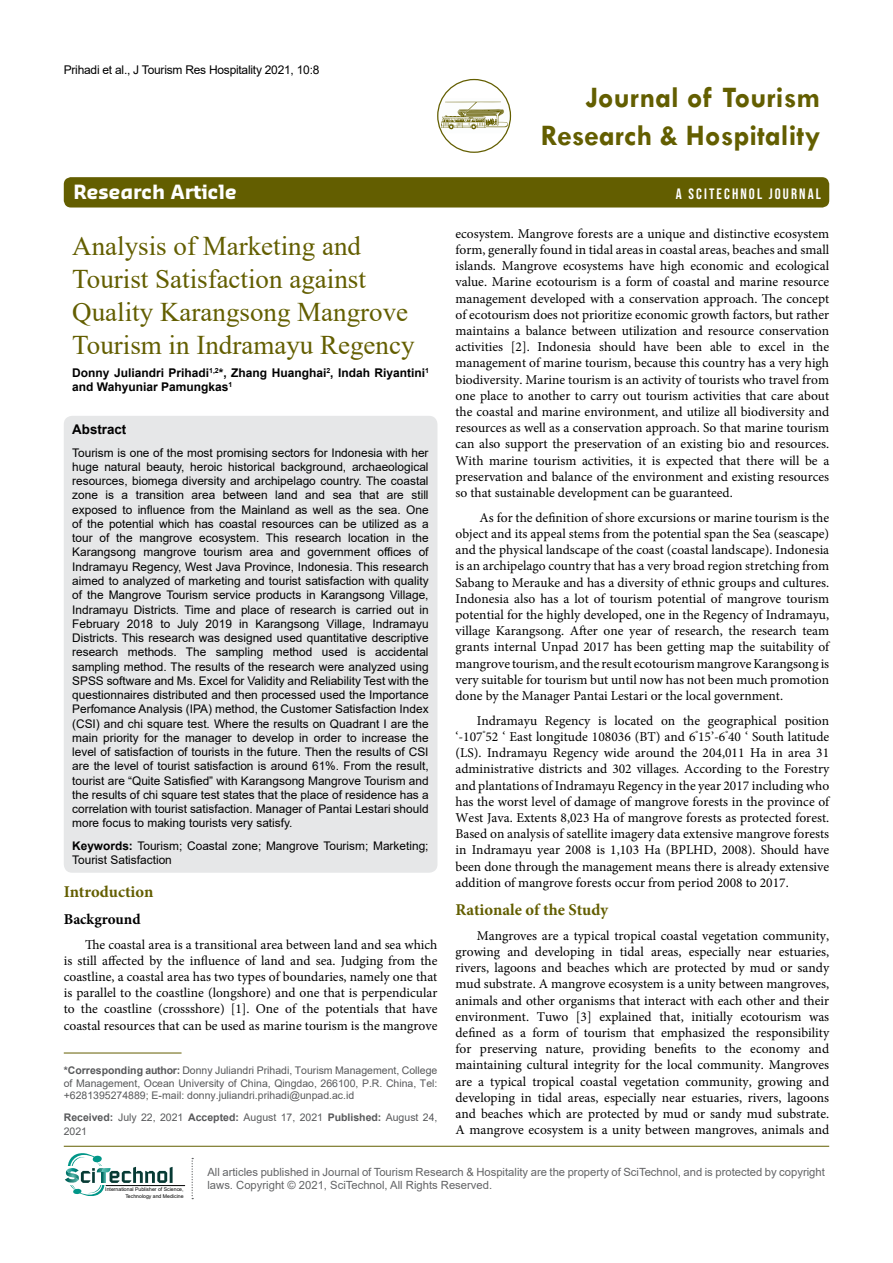
<style>
.page{position:relative;width:893px;height:1263px;background:#fff}
.page>*{position:absolute;margin:0;border:0;box-sizing:border-box;transform-origin:0 0}
.t1{font:700 30px/37.5px "Tw Cen";color:#635e00;text-align:right}
.t2{font:27px/33px "Times New Roman";color:#635e00}
.t3{font:700 19.2px "Sansa";color:#fff}
.t4{font:700 16.5px "Minion Pro";letter-spacing:-.005em;color:#635e00}
.t5{font:15px "Bebas Neue";letter-spacing:.14em;color:#fff}
.t6{font:700 15px "Minion Pro";color:#000}
.t7{font:13.5px/16.2px "Minion Pro";color:#000;text-align:justify}
.t8{font:700 13.35px "Arial";color:#000}
.t9{font:700 12px/14.4px "Arial";color:#000}
.t10{font:12px "Arial";letter-spacing:-.02em;color:#000}
.t11{font:11.85px/14.2px "Arial";color:#000;text-align:justify}
.t12{font:11.25px/13.5px "Arial";color:#636466}
.t13{font:10.5px/12.6px "Arial";color:#58595b;text-align:justify}
.t14{font:5.1px/6.1px "Arial";color:#000;text-align:right}
.s1{font-weight:700}
</style>
<div class="page">
<div style="left:64px;top:177px;width:765px;height:30px;background:#635e00;border-radius:7px"></div>
<hr style="left:64px;top:1146px;width:765px;height:1px;background:#635e00">
<svg style="left:438px;top:98px;width:72px;height:36px"></svg>
<div style="left:437px;top:79px;width:74px;height:74px;border:1px solid #635e00;border-radius:50%"></div>
<hr style="left:106px;top:1185px;width:79px;height:1px;background:#000">
<svg style="left:192px;top:1158px;width:1px;height:41px"></svg>
<svg style="left:65px;top:1153px;width:108px;height:43px"></svg>
<div style="left:64px;top:416px;width:373px;height:457px;background:#e6e7e8;border-radius:8px"></div>
<hr style="left:64px;top:1053px;width:118px;height:1px;background:#635e00">
<p class="t10" style="left:64px;top:61px;width:257px">Prihadi et al., J Tourism Res Hospitality 2021, 10:8</p>
<h1 class="t1" style="left:541px;top:78px;width:281px">Journal of Tourism<br>Research &amp; Hospitality</h1>
<h3 class="t3" style="left:74px;top:179px;width:165px">Research Article</h3>
<p class="t5" style="left:676px;top:185px;width:147px">A SCITECHNOL JOURNAL</p>
<h2 class="t2" style="left:72px;top:229px;width:344px">Analysis of Marketing and<br>Tourist Satisfaction against<br>Quality Karangsong Mangrove<br>Tourism in Indramayu Regency</h2>
<p class="t9" style="left:72px;top:366px;width:358px">Donny Juliandri Prihadi<sup>1,2</sup>*, Zhang Huanghai<sup>2</sup>, Indah Riyantini<sup>1 </sup>and Wahyuniar Pamungkas<sup>1</sup></p>
<p class="t8" style="left:72px;top:420px;width:56px">Abstract</p>
<p class="t11" style="left:72px;top:445px;width:358px">Tourism is one of the most promising sectors for Indonesia with her huge natural beauty, heroic historical background, archaeological resources, biomega diversity and archipelago country. The coastal zone is a transition area between land and sea that are still exposed to influence from the Mainland as well as the sea. One of the potential which has coastal resources can be utilized as a tour of the mangrove ecosystem. This research location in the Karangsong mangrove tourism area and government offices of Indramayu Regency, West Java Province, Indonesia. This research aimed to analyzed of marketing and tourist satisfaction with quality of the Mangrove Tourism service products in Karangsong Village, Indramayu Districts. Time and place of research is carried out in February 2018 to July 2019 in Karangsong Village, Indramayu Districts. This research was designed used quantitative descriptive research methods. The sampling method used is accidental sampling method. The results of the research were analyzed using SPSS software and Ms. Excel for Validity and Reliability Test with the questionnaires distributed and then processed used the Importance Perfomance Analysis (IPA) method, the Customer Satisfaction Index (CSI) and chi square test. Where the results on Quadrant I are the main priority for the manager to develop in order to increase the level of satisfaction of tourists in the future. Then the results of CSI are the level of tourist satisfaction is around 61%. From the result, tourist are “Quite Satisfied” with Karangsong Mangrove Tourism and the results of chi square test states that the place of residence has a correlation with tourist satisfaction. Manager of Pantai Lestari should more focus to making tourists very satisfy.</p>
<p class="t11" style="left:72px;top:839px;width:358px"><span class="s1">Keywords:</span> Tourism; Coastal zone; Mangrove Tourism; Marketing;<br>Tourist Satisfaction</p>
<p class="t4" style="left:64px;top:880px;width:91px">Introduction</p>
<p class="t6" style="left:64px;top:908px;width:78px">Background</p>
<p class="t7" style="left:64px;top:936px;width:375px;text-indent:21px">The coastal area is a transitional area between land and sea which is still affected by the influence of land and sea. Judging from the coastline, a coastal area has two types of boundaries, namely one that is parallel to the coastline (longshore) and one that is perpendicular to the coastline (crossshore) [1]. One of the potentials that have coastal resources that can be used as marine tourism is the mangrove</p>
<p class="t13" style="left:64px;top:1064px;width:375px"><span class="s1">*Corresponding author:</span> Donny Juliandri Prihadi, Tourism Management, College of Management, Ocean University of China, Qingdao, 266100, P.R. China, Tel: +6281395274889; E-mail: donny.juliandri.prihadi@unpad.ac.id</p>
<p class="t13" style="left:64px;top:1111px;width:375px;line-height:13.5px"><span class="s1">Received:</span> July 22, 2021 <span class="s1">Accepted:</span> August 17, 2021 <span class="s1">Published:</span> August 24,<br>2021</p>
<p class="t7" style="left:455px;top:225px;width:375px">ecosystem. Mangrove forests are a unique and distinctive ecosystem form, generally found in tidal areas in coastal areas, beaches and small islands. Mangrove ecosystems have high economic and ecological value. Marine ecotourism is a form of coastal and marine resource management developed with a conservation approach. The concept of ecotourism does not prioritize economic growth factors, but rather maintains a balance between utilization and resource conservation activities [2]. Indonesia should have been able to excel in the management of marine tourism, because this country has a very high biodiversity. Marine tourism is an activity of tourists who travel from one place to another to carry out tourism activities that care about the coastal and marine environment, and utilize all biodiversity and resources as well as a conservation approach. So that marine tourism can also support the preservation of an existing bio and resources.<br>With marine tourism activities, it is expected that there will be a preservation and balance of the environment and existing resources so that sustainable development can be guaranteed.</p>
<p class="t7" style="left:455px;top:509px;width:375px;text-indent:24px">As for the definition of shore excursions or marine tourism is the object and its appeal stems from the potential span the Sea (seascape) and the physical landscape of the coast (coastal landscape). Indonesia is an archipelago country that has a very broad region stretching from Sabang to Merauke and has a diversity of ethnic groups and cultures.<br>Indonesia also has a lot of tourism potential of mangrove tourism potential for the highly developed, one in the Regency of Indramayu, village Karangsong. After one year of research, the research team grants internal Unpad 2017 has been getting map the suitability of mangrove tourism, and the result ecotourism mangrove Karangsong is very suitable for tourism but until now has not been much promotion done by the Manager Pantai Lestari or the local government.</p>
<p class="t7" style="left:455px;top:712px;width:375px;text-indent:21px">Indramayu Regency is located on the geographical position ‘-107<sup>°</sup>52 ‘ East longitude 108036 (BT) and 6<sup>°</sup>15’-6<sup>°</sup>40 ‘ South latitude (LS). Indramayu Regency wide around the 204,011 Ha in area 31 administrative districts and 302 villages. According to the Forestry and plantations of Indramayu Regency in the year 2017 including who has the worst level of damage of mangrove forests in the province of West Java. Extents 8,023 Ha of mangrove forests as protected forest.<br>Based on analysis of satellite imagery data extensive mangrove forests in Indramayu year 2008 is 1,103 Ha (BPLHD, 2008). Should have been done through the management means there is already extensive addition of mangrove forests occur from period 2008 to 2017.</p>
<p class="t4" style="left:455px;top:898px;width:154px">Rationale of the Study</p>
<p class="t7" style="left:455px;top:927px;width:375px;text-indent:21px">Mangroves are a typical tropical coastal vegetation community, growing and developing in tidal areas, especially near estuaries, rivers, lagoons and beaches which are protected by mud or sandy mud substrate. A mangrove ecosystem is a unity between mangroves, animals and other organisms that interact with each other and their environment. Tuwo [3] explained that, initially ecotourism was defined as a form of tourism that emphasized the responsibility for preserving nature, providing benefits to the economy and maintaining cultural integrity for the local community. Mangroves are a typical tropical coastal vegetation community, growing and developing in tidal areas, especially near estuaries, rivers, lagoons and beaches which are protected by mud or sandy mud substrate.<br>A mangrove ecosystem is a unity between mangroves, animals and</p>
<p class="t14" style="left:105px;top:1186px;width:80px">International Publisher of Science,<br>Technology and Medicine</p>
<p class="t12" style="left:207px;top:1165px;width:619px">All articles published in Journal of Tourism Research &amp; Hospitality are the property of SciTechnol, and is protected by copyright laws. Copyright © 2021, SciTechnol, All Rights Reserved.</p>
</div>
